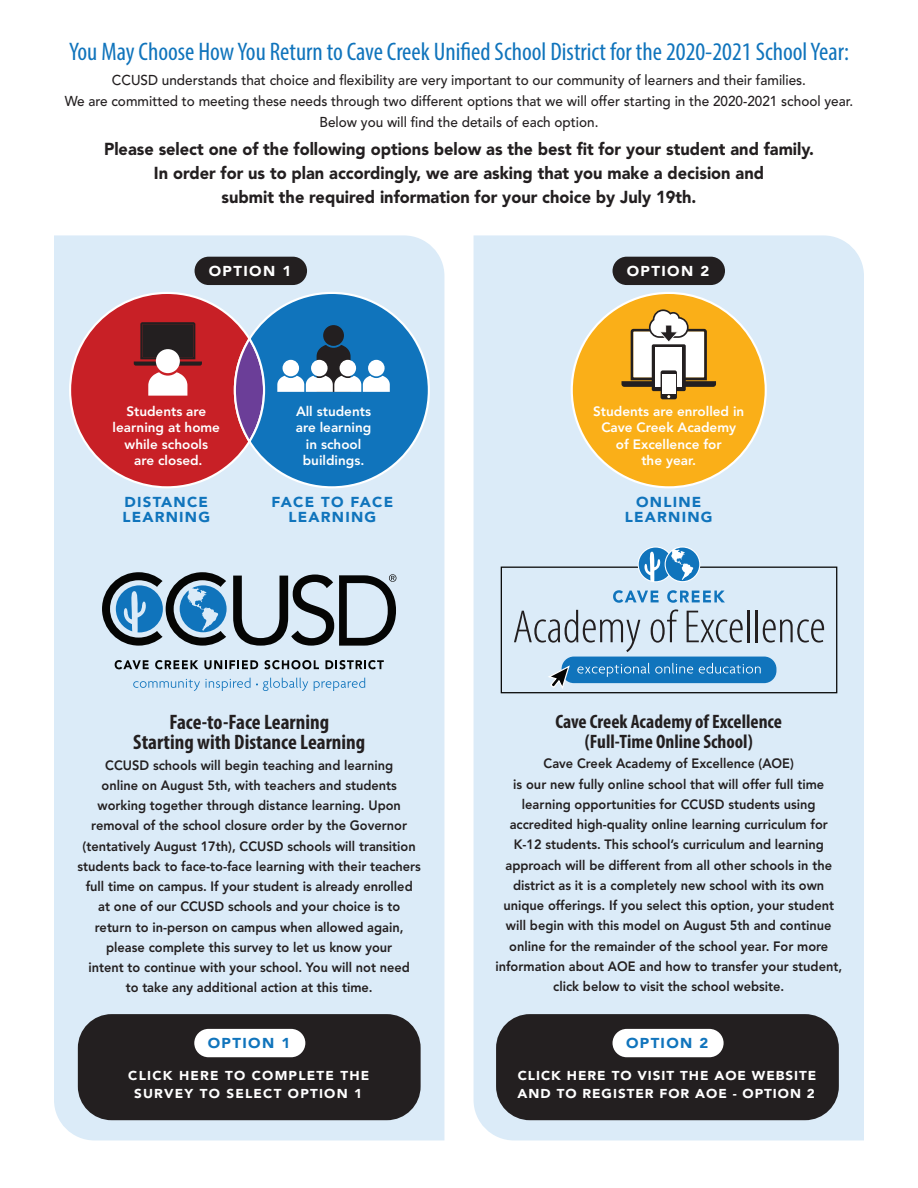
<style>
.page{position:relative;width:918px;height:1188px;background:#fff}
.page>*{position:absolute;margin:0;border:0;box-sizing:border-box;transform-origin:0 0}
.t1{font:condensed 25.5px "Myriad Pro";color:#1074bc}
.t2{font:700 condensed 21px/20.2px "Myriad Pro";color:#231f20;text-align:center}
.t3{font:700 condensed 19.5px/20.2px "Myriad Pro";color:#231f20;text-align:center}
.t4{font:900 17.25px/24px "Avenir";color:#231f20;text-align:center;scale:.95 1}
.t5{font:500 14.25px/21px "Avenir";color:#231f20;text-align:center;scale:.95 1}
.t6{font:900 14.25px/15.1px "Avenir";letter-spacing:.08em;color:#1074bc;text-align:center;scale:1.05 1}
.t7{font:900 14.25px "Avenir";letter-spacing:.09em;color:#fff;scale:1.05 1}
.t8{font:800 13.5px/20.2px "Avenir";color:#231f20;text-align:center;scale:.95 1}
.t9{font:800 13.5px/16.5px "Avenir";color:#fff;text-align:center}
.t10{font:900 12.9px/18px "Avenir";letter-spacing:.07em;color:#fff;scale:1.05 1}
.t11{font:900 12.9px/18px "Avenir";letter-spacing:.09em;color:#fff;text-align:center;scale:1.05 1}
</style>
<div class="page">
<div style="left:474px;top:235px;width:390px;height:905px;background:#dbebf8"></div>
<div style="left:54px;top:235px;width:390px;height:905px;background:#dbebf8"></div>
<svg style="left:68px;top:291px;width:363px;height:198px;background:#8b7594"></svg>
<div style="left:195px;top:257px;width:112px;height:28px;background:#231f20;border-radius:14px"></div>
<svg style="left:570px;top:291px;width:198px;height:198px;background:#e9bf68"></svg>
<div style="left:613px;top:257px;width:112px;height:28px;background:#231f20;border-radius:14px"></div>
<svg style="left:233px;top:574px;width:163px;height:72px;background:#909aa2"></svg>
<svg style="left:115px;top:660px;width:34px;height:9px"></svg>
<svg style="left:155px;top:660px;width:43px;height:9px"></svg>
<svg style="left:204px;top:660px;width:54px;height:9px"></svg>
<svg style="left:264px;top:660px;width:55px;height:9px"></svg>
<svg style="left:325px;top:660px;width:59px;height:9px"></svg>
<svg style="left:133px;top:678px;width:175px;height:13px;background:#bbd8ee"></svg>
<svg style="left:314px;top:678px;width:51px;height:13px"></svg>
<svg style="left:102px;top:572px;width:125px;height:74px;background:#688da7"></svg>
<div style="left:496px;top:1014px;width:343px;height:106px;background:#231f20;border-radius:34px"></div>
<div style="left:613px;top:1029px;width:111px;height:28px;background:#fff;border-radius:14px"></div>
<div style="left:78px;top:1014px;width:343px;height:106px;background:#231f20;border-radius:34px"></div>
<div style="left:194px;top:1029px;width:111px;height:28px;background:#fff;border-radius:14px"></div>
<div style="left:501px;top:567px;width:336px;height:126px;border:1px solid #050504"></div>
<svg style="left:613px;top:590px;width:46px;height:13px"></svg>
<svg style="left:667px;top:590px;width:58px;height:13px"></svg>
<svg style="left:514px;top:610px;width:126px;height:42px;background:#bdcad5"></svg>
<svg style="left:651px;top:609px;width:27px;height:34px"></svg>
<svg style="left:687px;top:611px;width:56px;height:32px;background:#b5c0cb"></svg>
<hr style="left:747px;top:610px;width:2px;height:32px;background:#231f20">
<hr style="left:755px;top:610px;width:3px;height:32px;background:#231f20">
<svg style="left:763px;top:619px;width:61px;height:24px"></svg>
<div style="left:562px;top:657px;width:214px;height:26px;background:#1074bc;border-radius:12px"></div>
<svg style="left:577px;top:663px;width:116px;height:14px"></svg>
<svg style="left:699px;top:663px;width:62px;height:11px"></svg>
<svg style="left:638px;top:547px;width:35px;height:35px"></svg>
<svg style="left:665px;top:546px;width:35px;height:36px"></svg>
<svg style="left:639px;top:548px;width:60px;height:33px"></svg>
<svg style="left:546px;top:665px;width:24px;height:26px"></svg>
<h1 class="t1" style="left:69px;top:36px;width:781px">You May Choose How You Return to Cave Creek Unified School District for the 2020-2021 School Year:</h1>
<p class="t5" style="left:65px;top:70px;width:832px">CCUSD understands that choice and flexibility are very important to our community of learners and their families.<br>We are committed to meeting these needs through two different options that we will offer starting in the 2020-2021 school year.<br>Below you will find the details of each option.</p>
<p class="t4" style="left:104px;top:137px;width:749px">Please select one of the following options below as the best fit for your student and family.<br>In order for us to plan accordingly, we are asking that you make a decision and<br>submit the required information for your choice by July 19th.</p>
<p class="t7" style="left:209px;top:262px;width:80px">OPTION 1</p>
<p class="t7" style="left:627px;top:262px;width:80px">OPTION 2</p>
<p class="t9" style="left:113px;top:403px;width:109px">Students are learning at home while schools<br>are closed.</p>
<p class="t9" style="left:296px;top:403px;width:77px">All students are learning in school buildings.</p>
<p class="t9" style="left:593px;top:403px;width:153px">Students are enrolled in<br>Cave Creek Academy<br>of Excellence for<br>the year.</p>
<p class="t6" style="left:122px;top:494px;width:85px;text-align:left">DISTANCE<br>LEARNING</p>
<p class="t6" style="left:272px;top:494px;width:117px">FACE TO FACE<br>LEARNING</p>
<p class="t6" style="left:625px;top:494px;width:85px">ONLINE<br>LEARNING</p>
<h2 class="t2" style="left:133px;top:711px;width:233px">Face-to-Face Learning<br>Starting with Distance Learning</h2>
<p class="t8" style="left:78px;top:755px;width:363px">CCUSD schools will begin teaching and learning<br>online on August 5th, with teachers and students working together through distance learning. Upon removal of the school closure order by the Governor (tentatively August 17th), CCUSD schools will transition students back to face-to-face learning with their teachers full time on campus. If your student is already enrolled<br>at one of our CCUSD schools and your choice is to<br>return to in-person on campus when allowed again, please complete this survey to let us know your<br>intent to continue with your school. You will not need<br>to take any additional action at this time.</p>
<h3 class="t3" style="left:555px;top:711px;width:228px">Cave Creek Academy of Excellence (Full-Time Online School)</h3>
<p class="t8" style="left:495px;top:754px;width:367px">Cave Creek Academy of Excellence (AOE)<br>is our new fully online school that will offer full time learning opportunities for CCUSD students using accredited high-quality online learning curriculum for K-12 students. This school’s curriculum and learning approach will be different from all other schools in the district as it is a completely new school with its own unique offerings. If you select this option, your student will begin with this model on August 5th and continue online for the remainder of the school year. For more information about AOE and how to transfer your student, click below to visit the school website.</p>
<p class="t6" style="left:208px;top:1035px;width:80px">OPTION 1</p>
<p class="t6" style="left:626px;top:1035px;width:80px">OPTION 2</p>
<p class="t11" style="left:128px;top:1067px;width:231px">CLICK HERE TO COMPLETE THE<br>SURVEY TO SELECT OPTION 1</p>
<p class="t10" style="left:518px;top:1067px;width:286px">CLICK HERE TO VISIT THE AOE WEBSITE<br>AND TO REGISTER FOR AOE - OPTION 2</p>
</div>
